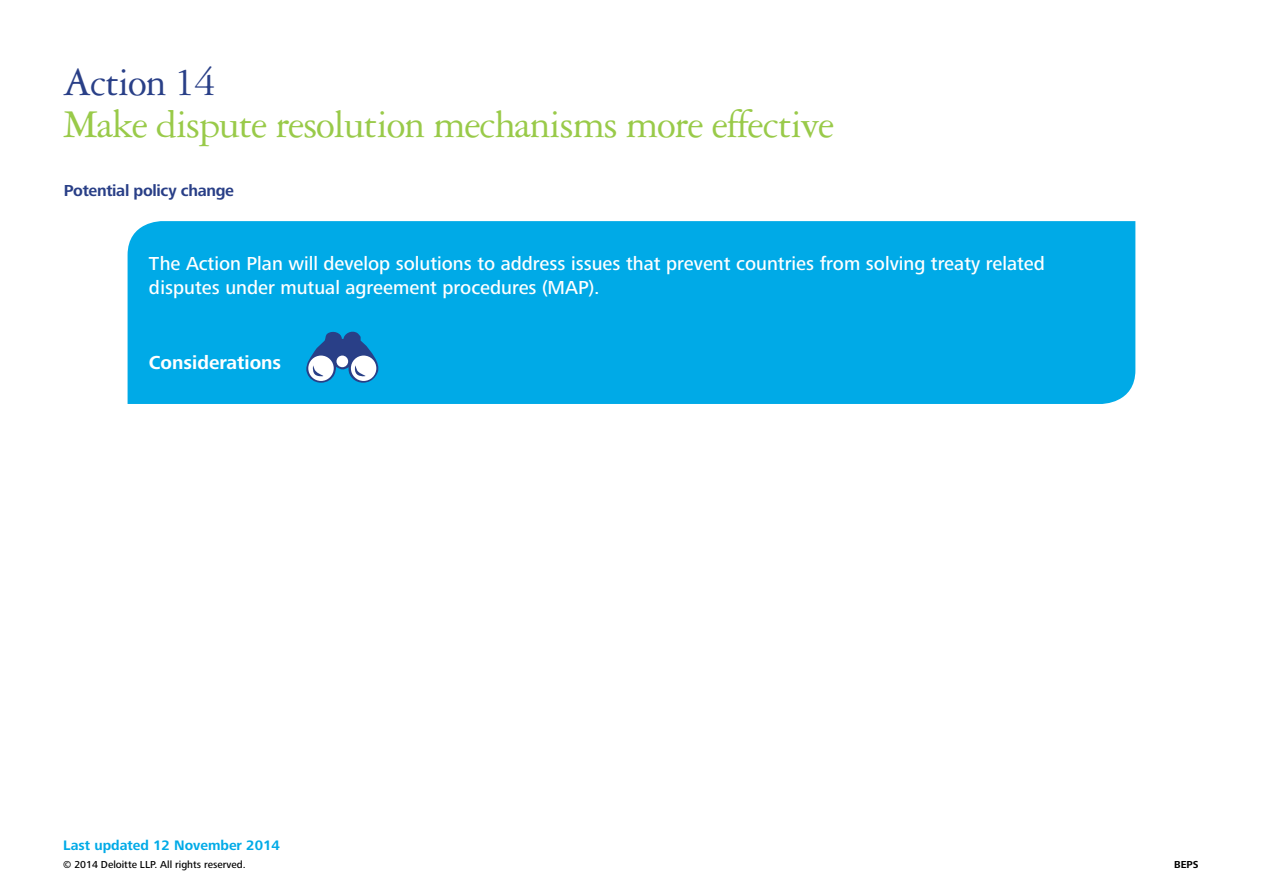
<style>
.page{position:relative;width:1263px;height:893px;background:#fff}
.page>*{position:absolute;margin:0;border:0;box-sizing:border-box;transform-origin:0 0}
.t1{font:42px "Garamond Three";letter-spacing:-.03em;color:#99ca49}
.t2{font:42px "Garamond Three";letter-spacing:-.03em;color:#293f87}
.t3{font:500 19.5px/24px "Frutiger Next Pro";color:#fff}
.t4{font:700 19.5px "Frutiger Next Pro";color:#fff}
.t5{font:700 16.5px "Frutiger Next Pro";letter-spacing:-.02em;color:#293f87}
.t6{font:700 14.25px "Frutiger Next Pro";color:#00aae7}
.t7{font:500 10.5px "Frutiger Next Pro";color:#000}
.t8{font:700 10.5px "Frutiger Next Pro";color:#000}
</style>
<div class="page">
<div style="left:128px;top:221px;width:1007px;height:183px;background:#00aae7"></div>
<svg style="left:305px;top:329px;width:76px;height:54px"></svg>
<h1 class="t2" style="left:63px;top:60px;width:154px">Action 14</h1>
<h1 class="t1" style="left:63px;top:102px;width:773px">Make dispute resolution mechanisms more effective</h1>
<p class="t5" style="left:64px;top:181px;width:172px">Potential policy change</p>
<p class="t3" style="left:149px;top:252px;width:897px">The Action Plan will develop solutions to address issues that prevent countries from solving treaty related disputes under mutual agreement procedures (MAP).</p>
<p class="t4" style="left:149px;top:351px;width:134px">Considerations</p>
<p class="t6" style="left:63px;top:837px;width:218px">Last updated 12 November 2014</p>
<p class="t7" style="left:63px;top:858px;width:184px">© 2014 Deloitte LLP. All rights reserved.</p>
<p class="t8" style="left:1174px;top:858px;width:26px">BEPS</p>
</div>
